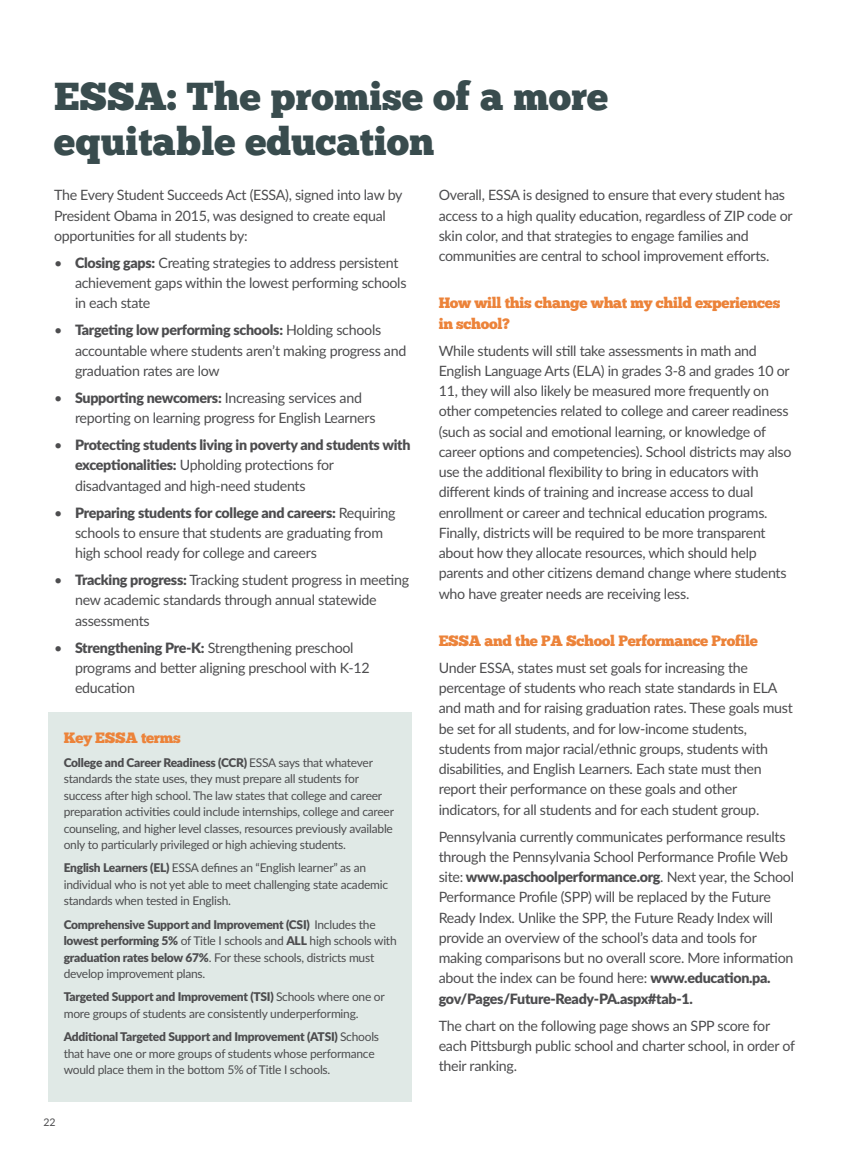
<style>
.page{position:relative;width:864px;height:1161px;background:#fff}
.page>*{position:absolute;margin:0;border:0;box-sizing:border-box;transform-origin:0 0}
.t1{font:39px/45px "Chunk Five";color:#394c4e}
.t2{font:15px/20.2px "Chunk Five";letter-spacing:-.02em;color:#ec833a}
.t3{font:14.25px/20.2px "Lato";letter-spacing:-.02em;color:#4d4d4f}
.t4{font:900 14.25px/20.2px "Lato";letter-spacing:-.02em;color:#4d4d4f}
.t5{font:12px/16.5px "Lato";letter-spacing:-.02em;color:#4d4d4f}
.t6{font:10.5px "Lato";color:#4d4d4f}
.s1{font-weight:900}
.s2{font-weight:400}
</style>
<div class="page">
<div style="left:49px;top:712px;width:363px;height:390px;background:#e0e9e6"></div>
<h1 class="t1" style="left:54px;top:74px;width:556px">ESSA: The promise of a more equitable education</h1>
<p class="t3" style="left:54px;top:185px;width:350px">The Every Student Succeeds Act (ESSA), signed into law by<br>President Obama in 2015, was designed to create equal opportunities for all students by:</p>
<p class="t3" style="left:75px;top:252px;width:333px;text-indent:-21px">• <span class="s1">Closing gaps:</span> Creating strategies to address persistent achievement gaps within the lowest performing schools in each state</p>
<p class="t3" style="left:75px;top:320px;width:333px;text-indent:-21px">• <span class="s1">Targeting low performing schools:</span> Holding schools accountable where students aren’t making progress and graduation rates are low</p>
<p class="t3" style="left:75px;top:387px;width:302px;text-indent:-21px">• <span class="s1">Supporting newcomers:</span> Increasing services and reporting on learning progress for English Learners</p>
<p class="t4" style="left:75px;top:435px;width:337px;text-indent:-21px"><span class="s2">•</span> Protecting students living in poverty and students with exceptionalities: <span class="s2">Upholding protections for disadvantaged and high-need students</span></p>
<p class="t3" style="left:75px;top:502px;width:322px;text-indent:-21px">• <span class="s1">Preparing students for college and careers:</span> Requiring schools to ensure that students are graduating from high school ready for college and careers</p>
<p class="t3" style="left:75px;top:570px;width:336px;text-indent:-21px">• <span class="s1">Tracking progress:</span> Tracking student progress in meeting new academic standards through annual statewide assessments</p>
<p class="t3" style="left:75px;top:637px;width:296px;text-indent:-21px">• <span class="s1">Strengthening Pre-K:</span> Strengthening preschool programs and better aligning preschool with K-12 education</p>
<p class="t2" style="left:64px;top:728px;width:119px">Key ESSA terms</p>
<p class="t5" style="left:64px;top:754px;width:332px"><span class="s1">College and Career Readiness (CCR)</span> ESSA says that whatever standards the state uses, they must prepare all students for success after high school. The law states that college and career preparation activities could include internships, college and career counseling, and higher level classes, resources previously available only to particularly privileged or high achieving students.</p>
<p class="t5" style="left:64px;top:859px;width:326px"><span class="s1">English Learners (EL)</span> ESSA defines an “English learner” as an individual who is not yet able to meet challenging state academic standards when tested in English.</p>
<p class="t5" style="left:64px;top:916px;width:335px"><span class="s1">Comprehensive Support and Improvement (CSI)</span> Includes the <span class="s1">lowest performing 5%</span> of Title I schools and <span class="s1">ALL</span> high schools with <span class="s1">graduation rates below 67%</span>. For these schools, districts must develop improvement plans.</p>
<p class="t5" style="left:64px;top:988px;width:323px"><span class="s1">Targeted Support and Improvement (TSI)</span> Schools where one or more groups of students are consistently underperforming.</p>
<p class="t5" style="left:64px;top:1028px;width:317px"><span class="s1">Additional Targeted Support and Improvement (ATSI)</span> Schools that have one or more groups of students whose performance would place them in the bottom 5% of Title I schools.</p>
<p class="t6" style="left:44px;top:1116px;width:14px">22</p>
<p class="t3" style="left:439px;top:185px;width:356px">Overall, ESSA is designed to ensure that every student has access to a high quality education, regardless of ZIP code or skin color, and that strategies to engage families and communities are central to school improvement efforts.</p>
<p class="t2" style="left:439px;top:293px;width:343px">How will this change what my child experiences in school?</p>
<p class="t3" style="left:439px;top:340px;width:354px">While students will still take assessments in math and English Language Arts (ELA) in grades 3-8 and grades 10 or 11, they will also likely be measured more frequently on other competencies related to college and career readiness (such as social and emotional learning, or knowledge of career options and competencies). School districts may also use the additional flexibility to bring in educators with different kinds of training and increase access to dual enrollment or career and technical education programs.<br>Finally, districts will be required to be more transparent about how they allocate resources, which should help parents and other citizens demand change where students who have greater needs are receiving less.</p>
<p class="t2" style="left:439px;top:631px;width:321px">ESSA and the PA School Performance Profile</p>
<p class="t3" style="left:439px;top:657px;width:356px">Under ESSA, states must set goals for increasing the percentage of students who reach state standards in ELA and math and for raising graduation rates. These goals must be set for all students, and for low-income students, students from major racial/ethnic groups, students with disabilities, and English Learners. Each state must then report their performance on these goals and other indicators, for all students and for each student group.</p>
<p class="t3" style="left:439px;top:826px;width:357px">Pennsylvania currently communicates performance results through the Pennsylvania School Performance Profile Web site: <span class="s1">www.paschoolperformance.org</span>. Next year, the School Performance Profile (SPP) will be replaced by the Future Ready Index. Unlike the SPP, the Future Ready Index will provide an overview of the school’s data and tools for making comparisons but no overall score. More information about the index can be found here: <span class="s1">www.education.pa. gov/Pages/Future-Ready-PA.aspx#tab-1.</span></p>
<p class="t3" style="left:439px;top:1015px;width:358px">The chart on the following page shows an SPP score for each Pittsburgh public school and charter school, in order of their ranking.</p>
</div>
